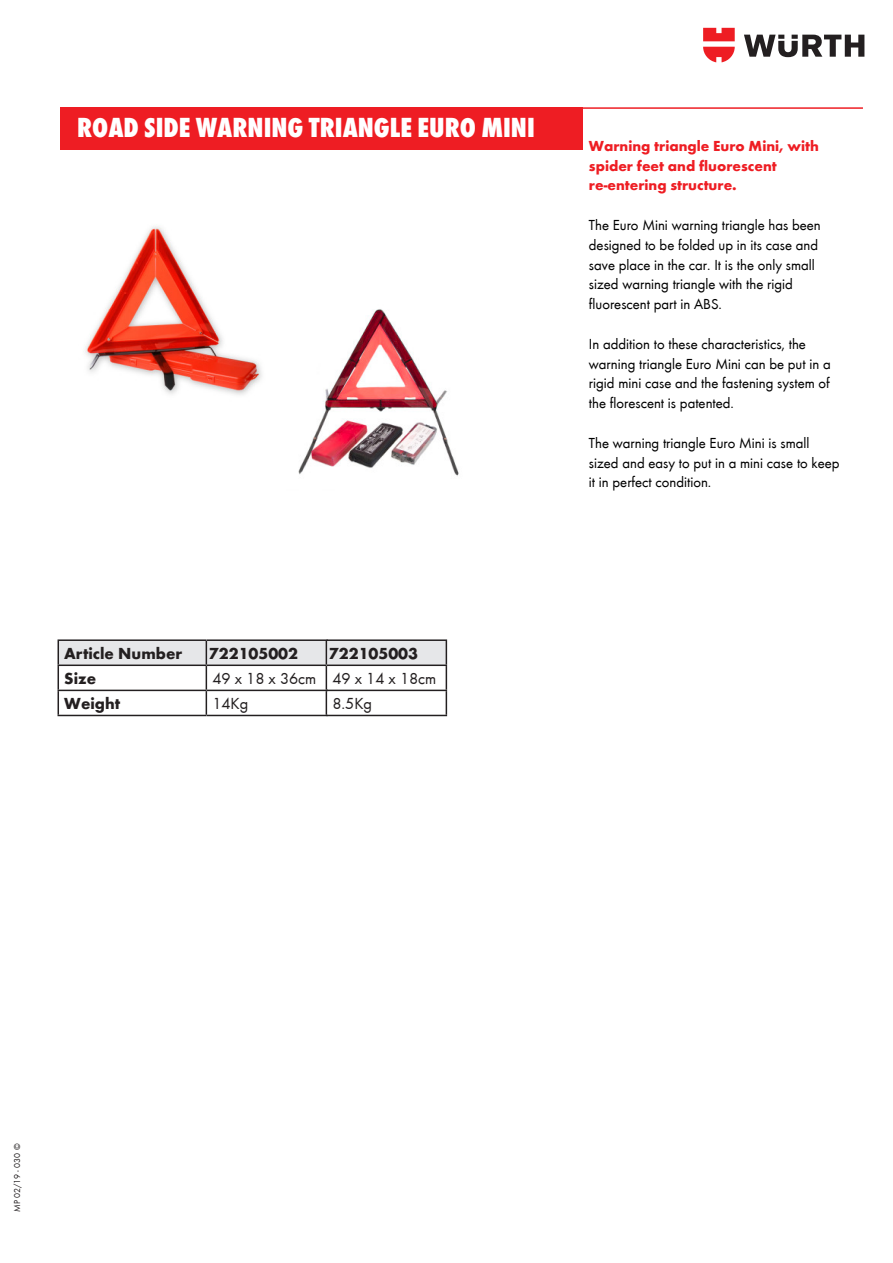
<style>
.page{position:relative;width:893px;height:1263px;background:#fff}
.page>*{position:absolute;margin:0;border:0;box-sizing:border-box;transform-origin:0 0}
.t1{font:800 condensed 28.5px "Wuerth";color:#fff}
.t2{font:16.5px/25px "Wuerth";color:#231f20}
.t3{font:700 16.5px "Wuerth";color:#231f20}
.t4{font:700 16.5px "Wuerth";color:#231f20}
.t5{font:15px/19.8px "Wuerth";color:#000}
.t6{font:700 15px/19.8px "Wuerth";color:#ee1d23}
.t7{font:9px "Wuerth";color:#231f20}
</style>
<div class="page">
<div style="left:60px;top:107px;width:522px;height:43px;background:#ee1d23"></div>
<svg style="left:744px;top:35px;width:120px;height:22px"></svg>
<svg style="left:703px;top:28px;width:32px;height:34px"></svg>
<hr style="left:485px;top:107px;width:378px;height:2px;background:#ee1d23">
<hr style="left:58px;top:639px;width:148px;height:2px;background:#231f20">
<hr style="left:207px;top:639px;width:121px;height:2px;background:#231f20">
<hr style="left:58px;top:715px;width:148px;height:1px;background:#231f20">
<hr style="left:207px;top:715px;width:120px;height:1px;background:#231f20">
<hr style="left:327px;top:639px;width:120px;height:2px;background:#231f20">
<hr style="left:327px;top:715px;width:120px;height:1px;background:#231f20">
<svg style="left:58px;top:640px;width:389px;height:75px"></svg>
<img style="left:84px;top:226px;width:178px;height:169px">
<img style="left:298px;top:309px;width:161px;height:167px">
<p class="t1" style="left:77px;top:107px;width:459px">ROAD SIDE WARNING TRIANGLE EURO MINI</p>
<p class="t6" style="left:589px;top:135px;width:232px">Warning triangle Euro Mini, with spider feet and fluorescent re-entering structure.</p>
<p class="t5" style="left:589px;top:214px;width:233px">The Euro Mini warning triangle has been designed to be folded up in its case and save place in the car. It is the only small sized warning triangle with the rigid fluorescent part in ABS.</p>
<p class="t5" style="left:589px;top:333px;width:243px">In addition to these characteristics, the warning triangle Euro Mini can be put in a rigid mini case and the fastening system of the florescent is patented.</p>
<p class="t5" style="left:589px;top:432px;width:252px">The warning triangle Euro Mini is small sized and easy to put in a mini case to keep it in perfect condition.</p>
<p class="t4" style="left:64px;top:641px;width:119px">Article Number</p>
<p class="t3" style="left:209px;top:641px;width:91px">722105002</p>
<p class="t3" style="left:64px;top:666px;width:33px">Size</p>
<p class="t2" style="left:212px;top:665px;width:105px">49 x 18 x 36cm</p>
<p class="t3" style="left:64px;top:691px;width:57px">Weight</p>
<p class="t2" style="left:212px;top:690px;width:37px">14Kg</p>
<p class="t3" style="left:329px;top:641px;width:91px">722105003</p>
<p class="t2" style="left:332px;top:665px;width:105px">49 x 14 x 18cm<br>8.5Kg</p>
<p class="t7" style="left:11px;top:1212px;width:70px;rotate:-90deg">MP 02/19 - 030 ©</p>
</div>
